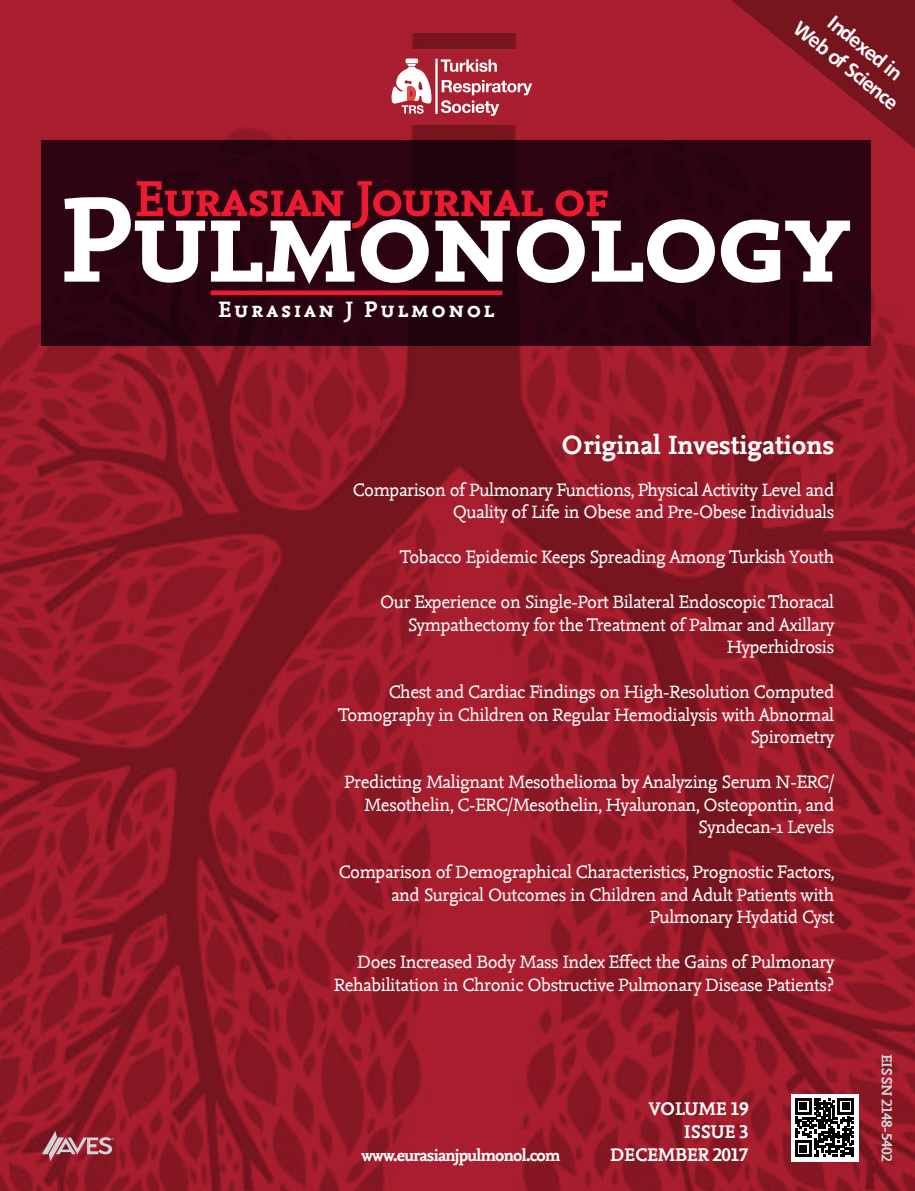
<style>
.page{position:relative;width:915px;height:1191px;background:#fff}
.page>*{position:absolute;margin:0;border:0;box-sizing:border-box;transform-origin:0 0}
.t1{font:127.05px "Nexus Mix Bold SC";letter-spacing:-.04em;color:#fff}
.t2{font:52.8px "Nexus Mix Bold SC";letter-spacing:-.04em;color:#ed1b32}
.t3{font:700 27.75px "Nexus Mix TF";color:#fff}
.t4{font:23.25px "Nexus Mix Bold SC";letter-spacing:.1em;color:#fff}
.t5{font:21px "Gill Sans Boldpcw";color:#fff}
.t6{font:700 19.2px/23.1px "Nexus Mix TF";letter-spacing:-.04em;color:#fff;text-align:right}
.t7{font:18.75px/22.5px "Nexus Mix";letter-spacing:-.02em;color:#fff;text-align:right}
.t8{font:700 17.7px "Nexus Mix TF";letter-spacing:-.04em;color:#fff}
.t9{font:700 15.45px "Nexus Mix TF";letter-spacing:-.04em;color:#d1d3d4}
</style>
<div class="page">
<div style="left:0;top:0;width:914px;height:1191px;background:#aa1f2f"></div>
<img style="left:0;top:125px;width:914px;height:1066px">
<img style="left:42px;top:141px;width:827px;height:204px">
<div style="left:211px;top:290px;width:291px;height:5px;background:#ed1b32"></div>
<div style="left:790px;top:1093px;width:67px;height:68px;background:#fff"></div>
<svg style="left:795px;top:1098px;width:58px;height:59px"></svg>
<svg style="left:391px;top:58px;width:141px;height:58px"></svg>
<svg style="left:42px;top:1130px;width:72px;height:31px"></svg>
<img style="left:412px;top:34px;width:105px;height:14px">
<svg style="left:702px;top:0;width:212px;height:166px"></svg>
<p class="t5" style="left:837px;top:10px;width:91px;rotate:39deg">Indexed in</p>
<p class="t5" style="left:803px;top:16px;width:129px;rotate:39deg">Web of Science</p>
<h2 class="t2" style="left:134px;top:168px;width:475px">Eurasıan Journal of</h2>
<h1 class="t1" style="left:60px;top:166px;width:793px">Pulmonology</h1>
<p class="t4" style="left:218px;top:296px;width:278px">Eurasian J Pulmonol</p>
<h3 class="t3" style="left:560px;top:428px;width:275px">Original Investigations</h3>
<p class="t7" style="left:352px;top:478px;width:483px">Comparison of Pulmonary Functions, Physical Activity Level and<br>Quality of Life in Obese and Pre-Obese Individuals</p>
<p class="t7" style="left:400px;top:546px;width:435px">Tobacco Epidemic Keeps Spreading Among Turkish Youth</p>
<p class="t7" style="left:380px;top:591px;width:455px">Our Experience on Single-Port Bilateral Endoscopic Thoracal<br>Sympathectomy for the Treatment of Palmar and Axillary<br>Hyperhidrosis</p>
<p class="t7" style="left:338px;top:681px;width:498px">Chest and Cardiac Findings on High-Resolution Computed<br>Tomography in Children on Regular Hemodialysis with Abnormal<br>Spirometry</p>
<p class="t7" style="left:344px;top:771px;width:491px">Predicting Malignant Mesothelioma by Analyzing Serum N-ERC/<br>Mesothelin, C-ERC/Mesothelin, Hyaluronan, Osteopontin, and<br>Syndecan-1 Levels</p>
<p class="t7" style="left:338px;top:861px;width:497px">Comparison of Demographical Characteristics, Prognostic Factors, and Surgical Outcomes in Children and Adult Patients with<br>Pulmonary Hydatid Cyst</p>
<p class="t7" style="left:334px;top:951px;width:501px">Does Increased Body Mass Index Effect the Gains of Pulmonary<br>Rehabilitation in Chronic Obstructive Pulmonary Disease Patients?</p>
<p class="t8" style="left:361px;top:1144px;width:200px">www.eurasianjpulmonol.com</p>
<p class="t6" style="left:610px;top:1097px;width:140px">VOLUME 19<br>ISSUE 3<br>DECEMBER 2017</p>
<p class="t9" style="left:896px;top:1054px;width:109px;rotate:90deg">EISSN 2148-5402</p>
</div>
